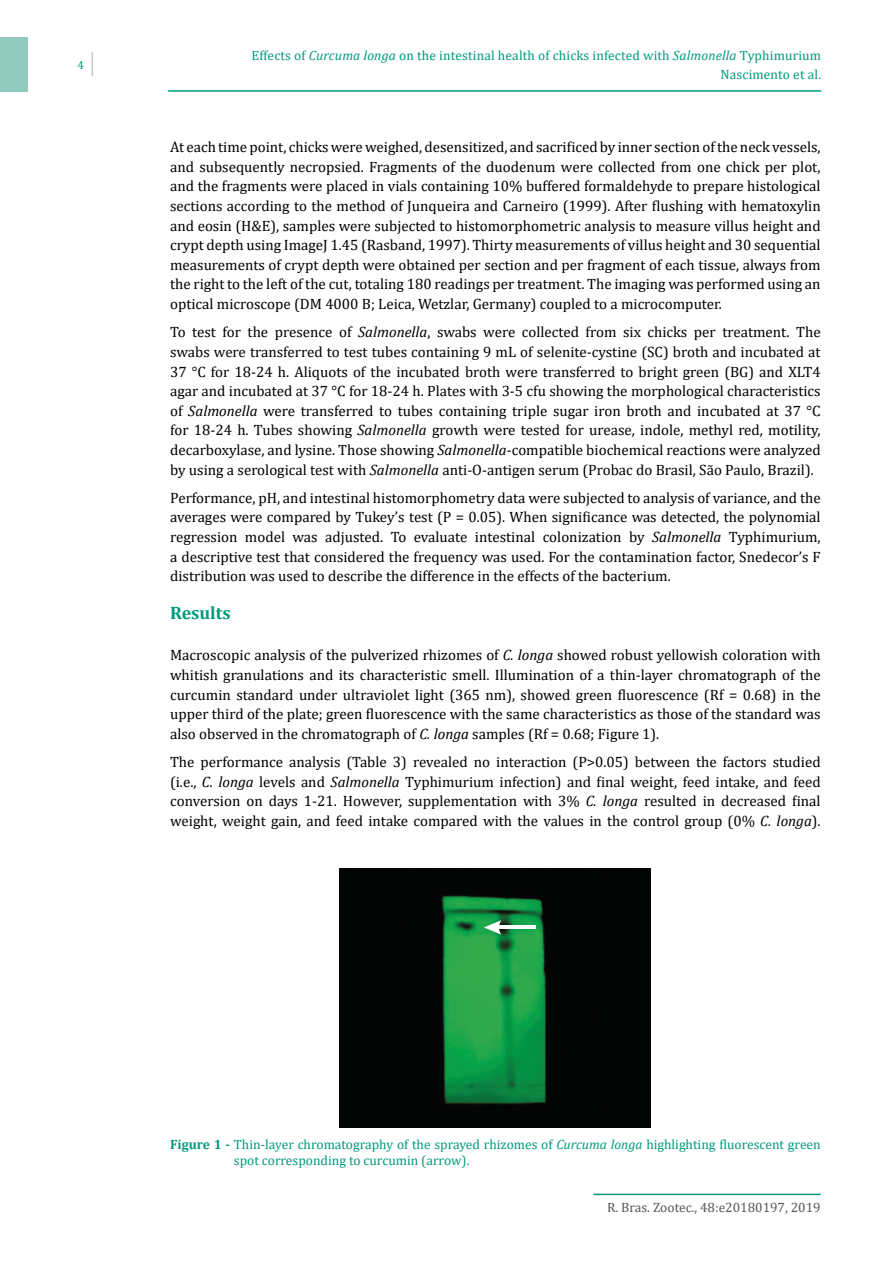
<style>
.page{position:relative;width:893px;height:1263px;background:#fff}
.page>*{position:absolute;margin:0;border:0;box-sizing:border-box;transform-origin:0 0}
.t1{font:700 18px "Cambria";color:#00997d}
.t2{font:15px/19.6px "Cambria";color:#000;text-align:justify}
.t3{font:13.5px/19.2px "Cambria";color:#00997d;text-align:right}
.t4{font:13.5px "Cambria";color:#575756}
.t5{font:12px "Cambria";color:#00997d}
.s1{font-style:italic}
.s2{font-weight:700}
</style>
<div class="page">
<hr style="left:593px;top:1193px;width:228px;height:2px;background:#00997d">
<div style="left:0;top:37px;width:27px;height:55px;background:#92cbbe"></div>
<svg style="left:92px;top:53px;width:1px;height:23px"></svg>
<hr style="left:169px;top:90px;width:652px;height:2px;background:#00997d">
<img style="left:340px;top:868px;width:311px;height:260px">
<hr style="left:496px;top:926px;width:40px;height:3px;background:#fff">
<svg style="left:484px;top:920px;width:17px;height:15px"></svg>
<p class="t5" style="left:77px;top:58px;width:8px">4</p>
<p class="t3" style="left:251px;top:45px;width:571px">Effects of <span class="s1">Curcuma longa</span> on the intestinal health of chicks infected with <span class="s1">Salmonella</span> Typhimurium<br>Nascimento et al.</p>
<p class="t2" style="left:170px;top:137px;width:652px">At each time point, chicks were weighed, desensitized, and sacrificed by inner section of the neck vessels, and subsequently necropsied. Fragments of the duodenum were collected from one chick per plot, and the fragments were placed in vials containing 10% buffered formaldehyde to prepare histological sections according to the method of Junqueira and Carneiro (1999). After flushing with hematoxylin and eosin (H&amp;E), samples were subjected to histomorphometric analysis to measure villus height and crypt depth using ImageJ 1.45 (Rasband, 1997). Thirty measurements of villus height and 30 sequential measurements of crypt depth were obtained per section and per fragment of each tissue, always from the right to the left of the cut, totaling 180 readings per treatment. The imaging was performed using an optical microscope (DM 4000 B; Leica, Wetzlar, Germany) coupled to a microcomputer.</p>
<p class="t2" style="left:170px;top:322px;width:652px">To test for the presence of <span class="s1">Salmonella</span>, swabs were collected from six chicks per treatment. The swabs were transferred to test tubes containing 9 mL of selenite-cystine (SC) broth and incubated at 37 °C for 18-24 h. Aliquots of the incubated broth were transferred to bright green (BG) and XLT4 agar and incubated at 37 °C for 18-24 h. Plates with 3-5 cfu showing the morphological characteristics of <span class="s1">Salmonella</span> were transferred to tubes containing triple sugar iron broth and incubated at 37 °C for 18-24 h. Tubes showing <span class="s1">Salmonella</span> growth were tested for urease, indole, methyl red, motility, decarboxylase, and lysine. Those showing <span class="s1">Salmonella</span>-compatible biochemical reactions were analyzed by using a serological test with <span class="s1">Salmonella</span> anti-O-antigen serum (Probac do Brasil, São Paulo, Brazil).</p>
<p class="t2" style="left:170px;top:488px;width:652px">Performance, pH, and intestinal histomorphometry data were subjected to analysis of variance, and the averages were compared by Tukey’s test (P = 0.05). When significance was detected, the polynomial regression model was adjusted. To evaluate intestinal colonization by <span class="s1">Salmonella</span> Typhimurium, a descriptive test that considered the frequency was used. For the contamination factor, Snedecor’s F distribution was used to describe the difference in the effects of the bacterium.</p>
<p class="t1" style="left:170px;top:601px;width:62px">Results</p>
<p class="t2" style="left:170px;top:645px;width:652px">Macroscopic analysis of the pulverized rhizomes of <span class="s1">C. longa</span> showed robust yellowish coloration with whitish granulations and its characteristic smell. Illumination of a thin-layer chromatograph of the curcumin standard under ultraviolet light (365 nm), showed green fluorescence (Rf = 0.68) in the upper third of the plate; green fluorescence with the same characteristics as those of the standard was also observed in the chromatograph of <span class="s1">C. longa</span> samples (Rf = 0.68; Figure 1).</p>
<p class="t2" style="left:170px;top:752px;width:652px">The performance analysis (Table 3) revealed no interaction (P&gt;0.05) between the factors studied (i.e., <span class="s1">C. longa</span> levels and <span class="s1">Salmonella</span> Typhimurium infection) and final weight, feed intake, and feed conversion on days 1-21. However, supplementation with 3% <span class="s1">C. longa</span> resulted in decreased final weight, weight gain, and feed intake compared with the values in the control group (0% <span class="s1">C. longa</span>).</p>
<p class="t3" style="left:234px;top:1136px;width:588px;line-height:16.5px;text-align:left;text-indent:-64px"><span class="s2">Figure 1 -</span> Thin-layer chromatography of the sprayed rhizomes of <span class="s1">Curcuma longa</span> highlighting fluorescent green spot corresponding to curcumin (arrow).</p>
<p class="t4" style="left:607px;top:1199px;width:215px">R. Bras. Zootec., 48:e20180197, 2019</p>
</div>
